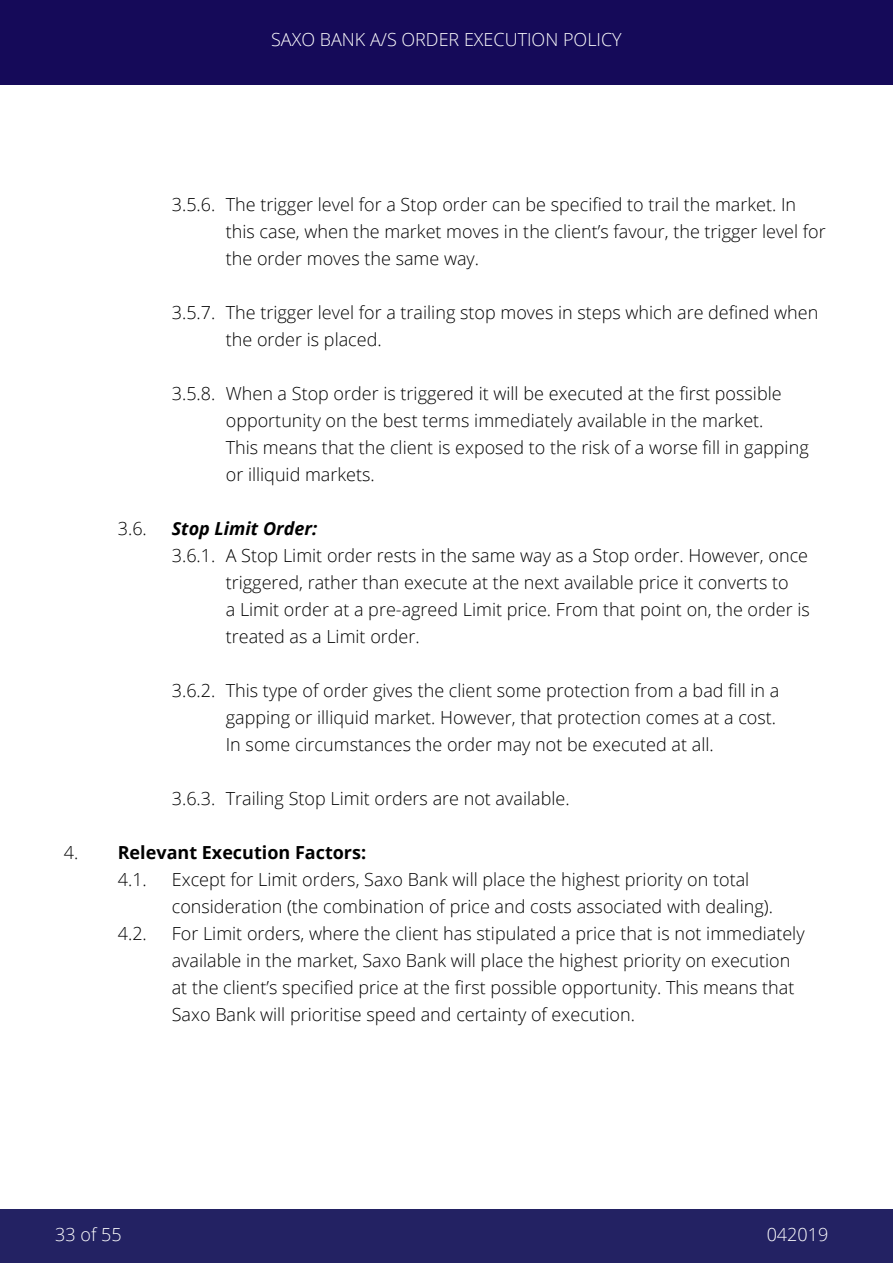
<style>
.page{position:relative;width:893px;height:1263px;background:#fff}
.page>*{position:absolute;margin:0;border:0;box-sizing:border-box;transform-origin:0 0}
.t1{font:300 18px/27px "Open Sans";color:#000}
.t2{font:300 18px "Open Sans";color:#fff}
.t3{font:700 18px/27px "Open Sans";color:#000}
.t4{font:italic 700 18px "Open Sans";color:#000}
.s1{font-weight:300}
</style>
<div class="page">
<div style="left:0;top:0;width:893px;height:85px;background:#150a59"></div>
<div style="left:0;top:1209px;width:893px;height:54px;background:#232263"></div>
<p class="t2" style="left:271px;top:27px;width:352px">SAXO BANK A/S ORDER EXECUTION POLICY</p>
<p class="t1" style="left:226px;top:190px;width:602px;text-indent:-54px">3.5.6. The trigger level for a Stop order can be specified to trail the market. In this case, when the market moves in the client’s favour, the trigger level for the order moves the same way.</p>
<p class="t1" style="left:226px;top:298px;width:594px;text-indent:-54px">3.5.7. The trigger level for a trailing stop moves in steps which are defined when the order is placed.</p>
<p class="t1" style="left:226px;top:379px;width:584px;text-indent:-54px">3.5.8. When a Stop order is triggered it will be executed at the first possible opportunity on the best terms immediately available in the market.<br>This means that the client is exposed to the risk of a worse fill in gapping or illiquid markets.</p>
<p class="t1" style="left:118px;top:514px;width:31px">3.6.</p>
<p class="t4" style="left:172px;top:516px;width:147px">Stop Limit Order:</p>
<p class="t1" style="left:226px;top:541px;width:586px;text-indent:-54px">3.6.1. A Stop Limit order rests in the same way as a Stop order. However, once triggered, rather than execute at the next available price it converts to<br>a Limit order at a pre-agreed Limit price. From that point on, the order is treated as a Limit order.</p>
<p class="t1" style="left:226px;top:676px;width:555px;text-indent:-54px">3.6.2. This type of order gives the client some protection from a bad fill in a gapping or illiquid market. However, that protection comes at a cost.<br>In some circumstances the order may not be executed at all.</p>
<p class="t1" style="left:172px;top:784px;width:399px">3.6.3. Trailing Stop Limit orders are not available.</p>
<p class="t3" style="left:118px;top:838px;width:250px;text-indent:-54px"><span class="s1">4.</span> Relevant Execution Factors:<br><span class="s1">4.1.</span></p>
<p class="t1" style="left:172px;top:865px;width:603px">Except for Limit orders, Saxo Bank will place the highest priority on total consideration (the combination of price and costs associated with dealing).</p>
<p class="t1" style="left:118px;top:919px;width:31px">4.2.</p>
<p class="t1" style="left:172px;top:919px;width:634px">For Limit orders, where the client has stipulated a price that is not immediately available in the market, Saxo Bank will place the highest priority on execution at the client’s specified price at the first possible opportunity. This means that Saxo Bank will prioritise speed and certainty of execution.</p>
<p class="t2" style="left:55px;top:1222px;width:68px">33 of 55</p>
<p class="t2" style="left:767px;top:1222px;width:63px">042019</p>
</div>
